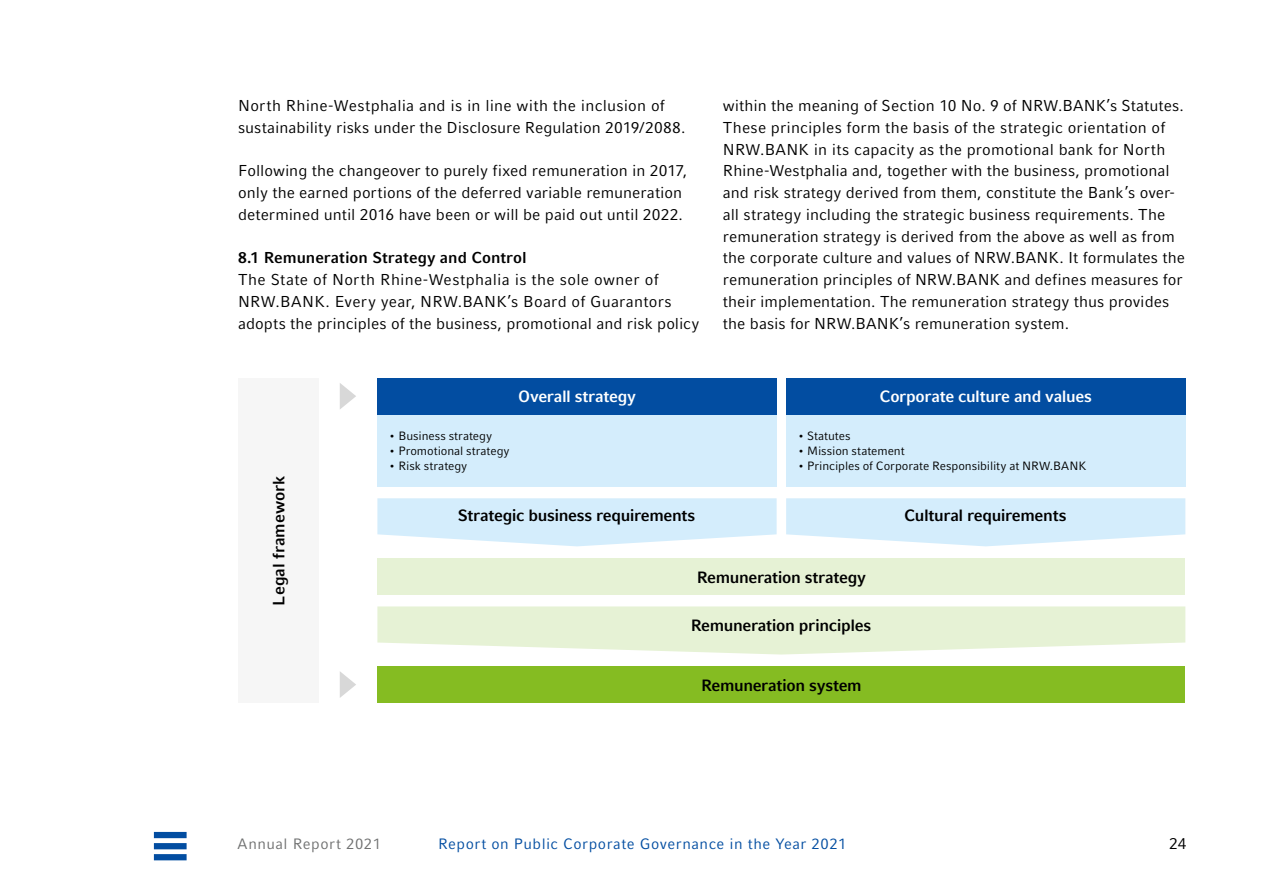
<style>
.page{position:relative;width:1263px;height:893px;background:#fff}
.page>*{position:absolute;margin:0;border:0;box-sizing:border-box;transform-origin:0 0}
.t1{font:700 16.35px "Compatil Fact LT Pro";letter-spacing:-.02em;color:#000}
.t2{font:700 16.35px "Compatil Fact LT Pro";letter-spacing:-.02em;color:#fff}
.t3{font:15.75px/21.8px "Compatil Fact LT Pro";letter-spacing:.005em;color:#000}
.t4{font:700 15.75px "Compatil Fact LT Pro";color:#000}
.t5{font:15px "Compatil Fact LT Pro";letter-spacing:.035em;color:#024da1}
.t6{font:15px "Compatil Fact LT Pro";letter-spacing:.035em;color:#6f7070}
.t7{font:12px "Compatil Fact LT Pro";letter-spacing:-.005em;color:#000}
</style>
<div class="page">
<svg style="left:377px;top:498px;width:400px;height:48px;background:#d9effc"></svg>
<svg style="left:377px;top:606px;width:808px;height:48px;background:#e9f3da"></svg>
<svg style="left:786px;top:498px;width:399px;height:48px;background:#d9effc"></svg>
<div style="left:377px;top:414px;width:400px;height:72px;background:#d4edfc"></div>
<div style="left:377px;top:558px;width:808px;height:36px;background:#e6f2d5"></div>
<div style="left:786px;top:414px;width:399px;height:72px;background:#d4edfc"></div>
<div style="left:377px;top:378px;width:400px;height:36px;background:#024da1"></div>
<div style="left:377px;top:666px;width:808px;height:37px;background:#85bc22"></div>
<div style="left:786px;top:378px;width:399px;height:36px;background:#024da1"></div>
<div style="left:238px;top:378px;width:81px;height:325px;background:#f6f6f6"></div>
<svg style="left:340px;top:383px;width:16px;height:26px"></svg>
<svg style="left:340px;top:671px;width:16px;height:27px"></svg>
<div style="left:154px;top:832px;width:33px;height:6px;background:#024da1"></div>
<div style="left:154px;top:854px;width:33px;height:6px;background:#024da1"></div>
<div style="left:154px;top:843px;width:33px;height:6px;background:#024da1"></div>
<p class="t3" style="left:238px;top:95px;width:449px">North Rhine-Westphalia and is in line with the inclusion of sustainability risks under the Disclosure Regulation 2019/2088.</p>
<p class="t3" style="left:238px;top:160px;width:451px">Following the changeover to purely fixed remuneration in 2017, only the earned portions of the deferred variable remuneration determined until 2016 have been or will be paid out until 2022.</p>
<p class="t4" style="left:238px;top:249px;width:290px">8.1 Remuneration Strategy and Control</p>
<p class="t3" style="left:238px;top:269px;width:463px">The State of North Rhine-Westphalia is the sole owner of<br>NRW.BANK. Every year, NRW.BANK’s Board of Guarantors adopts the principles of the business, promotional and risk policy</p>
<p class="t2" style="left:518px;top:387px;width:119px">Overall strategy</p>
<p class="t7" style="left:389px;top:429px;width:105px">• Business strategy</p>
<p class="t7" style="left:389px;top:444px;width:122px">• Promotional strategy</p>
<p class="t7" style="left:389px;top:459px;width:80px">• Risk strategy</p>
<p class="t3" style="left:723px;top:95px;width:464px">within the meaning of Section 10 No. 9 of NRW.BANK’s Statutes.<br>These principles form the basis of the strategic orientation of NRW.BANK in its capacity as the promotional bank for North Rhine-Westphalia and, together with the business, promotional and risk strategy derived from them, constitute the Bank’s over&shy;all strategy including the strategic business requirements. The remuneration strategy is derived from the above as well as from the corporate culture and values of NRW.BANK. It formulates the remuneration principles of NRW.BANK and defines measures for their implementation. The remuneration strategy thus provides the basis for NRW.BANK’s remuneration system.</p>
<p class="t2" style="left:879px;top:387px;width:214px">Corporate culture and values</p>
<p class="t7" style="left:798px;top:429px;width:54px">• Statutes</p>
<p class="t7" style="left:798px;top:444px;width:108px">• Mission statement</p>
<p class="t7" style="left:798px;top:459px;width:290px">• Principles of Corporate Responsibility at NRW.BANK</p>
<p class="t1" style="left:269px;top:605px;width:132px;rotate:-90deg">Legal framework</p>
<p class="t1" style="left:458px;top:505px;width:239px">Strategic business requirements</p>
<p class="t1" style="left:697px;top:567px;width:171px">Remuneration strategy</p>
<p class="t1" style="left:691px;top:616px;width:182px">Remuneration principles</p>
<p class="t1" style="left:701px;top:675px;width:162px">Remuneration system</p>
<p class="t1" style="left:904px;top:505px;width:164px">Cultural requirements</p>
<p class="t6" style="left:238px;top:835px;width:145px">Annual Report 2021</p>
<p class="t5" style="left:438px;top:835px;width:410px">Report on Public Corporate Governance in the Year 2021</p>
<p class="t3" style="left:1169px;top:832px;width:19px">24</p>
</div>
